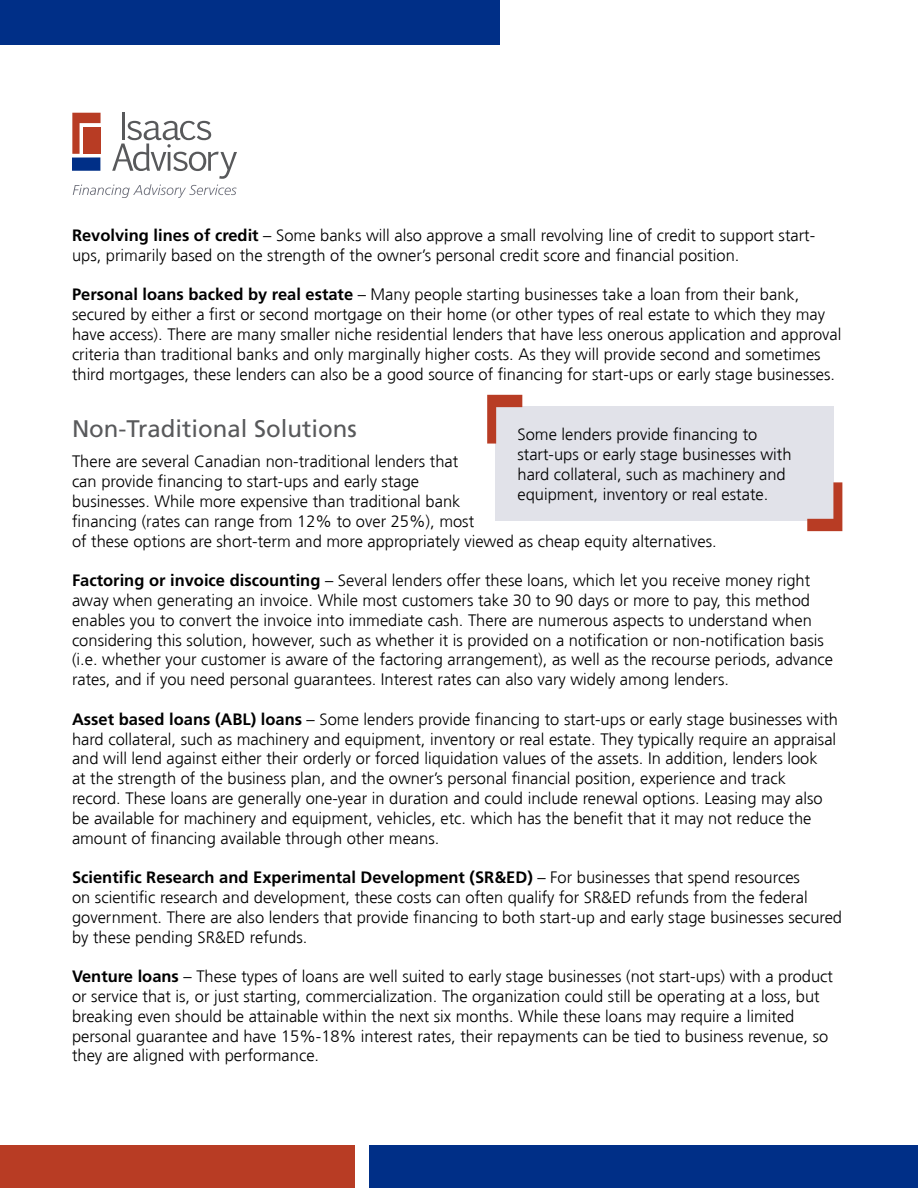
<style>
.page{position:relative;width:918px;height:1188px;background:#fff}
.page>*{position:absolute;margin:0;border:0;box-sizing:border-box;transform-origin:0 0}
.t1{font:24px "Frutiger LT Std";color:#58595b}
.t2{font:300 16.5px/19.8px "Frutiger";color:#000}
.t3{font:700 16.5px "Frutiger LT Std";color:#000}
.s1{font-family:"Frutiger LT Std";font-weight:700}
.s2{font-family:"Frutiger";font-weight:300}
</style>
<div class="page">
<svg style="left:72px;top:113px;width:165px;height:85px"></svg>
<div style="left:84px;top:127px;width:17px;height:27px;background:#b83c24"></div>
<div style="left:0;top:0;width:500px;height:45px;background:#002f87"></div>
<div style="left:0;top:1145px;width:355px;height:43px;background:#b83c24"></div>
<div style="left:370px;top:1145px;width:548px;height:43px;background:#002f87"></div>
<div style="left:495px;top:406px;width:338px;height:115px;background:#e1e2e9"></div>
<svg style="left:807px;top:482px;width:35px;height:49px"></svg>
<svg style="left:487px;top:395px;width:35px;height:49px"></svg>
<p class="t2" style="left:72px;top:226px;width:745px"><span class="s1">Revolving lines of credit</span> – Some banks will also approve a small revolving line of credit to support start&shy;ups, primarily based on the strength of the owner’s personal credit score and financial position.</p>
<p class="t2" style="left:72px;top:285px;width:771px"><span class="s1">Personal loans backed by real estate</span> – Many people starting businesses take a loan from their bank, secured by either a first or second mortgage on their home (or other types of real estate to which they may have access). There are many smaller niche residential lenders that have less onerous application and approval criteria than traditional banks and only marginally higher costs. As they will provide second and sometimes third mortgages, these lenders can also be a good source of financing for start-ups or early stage businesses.</p>
<h1 class="t1" style="left:72px;top:415px;width:286px">Non-Traditional Solutions</h1>
<p class="t2" style="left:72px;top:452px;width:646px">There are several Canadian non-traditional lenders that<br>can provide financing to start-ups and early stage<br>businesses. While more expensive than traditional bank<br>financing (rates can range from 12% to over 25%), most<br>of these options are short-term and more appropriately viewed as cheap equity alternatives.</p>
<p class="t2" style="left:72px;top:571px;width:763px"><span class="s1">Factoring or invoice discounting</span> – Several lenders offer these loans, which let you receive money right away when generating an invoice. While most customers take 30 to 90 days or more to pay, this method enables you to convert the invoice into immediate cash. There are numerous aspects to understand when considering this solution, however, such as whether it is provided on a notification or non-notification basis (i.e. whether your customer is aware of the factoring arrangement), as well as the recourse periods, advance rates, and if you need personal guarantees. Interest rates can also vary widely among lenders.</p>
<p class="t2" style="left:72px;top:710px;width:768px"><span class="s1">Asset based loans (ABL) loans</span> – Some lenders provide financing to start-ups or early stage businesses with hard collateral, such as machinery and equipment, inventory or real estate. They typically require an appraisal and will lend against either their orderly or forced liquidation values of the assets. In addition, lenders look<br>at the strength of the business plan, and the owner’s personal financial position, experience and track record. These loans are generally one-year in duration and could include renewal options. Leasing may also be available for machinery and equipment, vehicles, etc. which has the benefit that it may not reduce the amount of financing available through other means.</p>
<p class="t3" style="left:72px;top:868px;width:730px">Scientific Research and Experimental Development (SR&amp;ED) <span class="s2">– For businesses that spend resources</span></p>
<p class="t2" style="left:72px;top:888px;width:772px">on scientific research and development, these costs can often qualify for SR&amp;ED refunds from the federal government. There are also lenders that provide financing to both start-up and early stage businesses secured by these pending SR&amp;ED refunds.</p>
<p class="t2" style="left:72px;top:967px;width:763px"><span class="s1">Venture loans</span> – These types of loans are well suited to early stage businesses (not start-ups) with a product or service that is, or just starting, commercialization. The organization could still be operating at a loss, but breaking even should be attainable within the next six months. While these loans may require a limited personal guarantee and have 15%-18% interest rates, their repayments can be tied to business revenue, so they are aligned with performance.</p>
<p class="t2" style="left:518px;top:425px;width:276px">Some lenders provide financing to start-ups or early stage businesses with hard collateral, such as machinery and equipment, inventory or real estate.</p>
</div>
